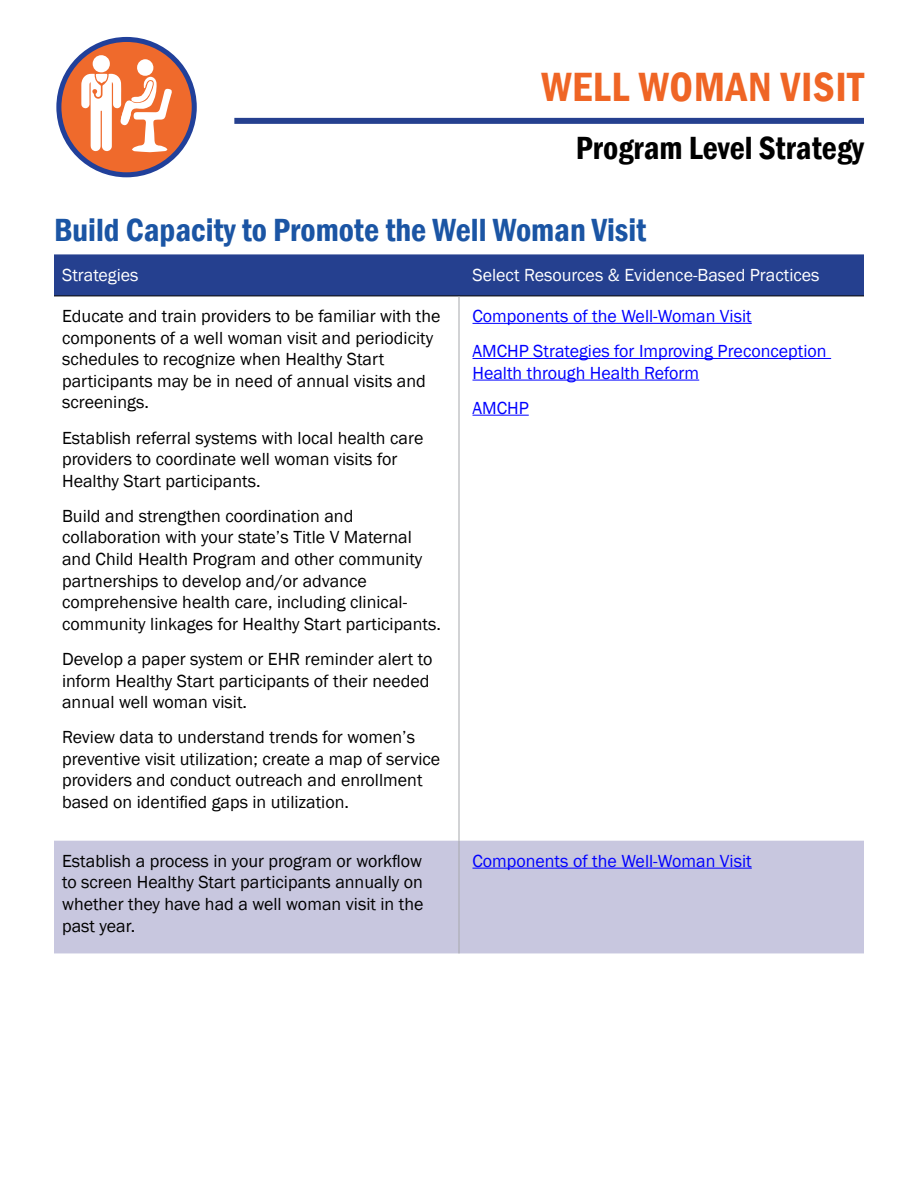
<style>
.page{position:relative;width:918px;height:1188px;background:#fff}
.page>*{position:absolute;margin:0;border:0;box-sizing:border-box;transform-origin:0 0}
.t1{font:600 condensed 42px "Franklin Gothic";letter-spacing:.015em;color:#ef6525}
.table_headings{font:600 condensed 33px "Franklin Gothic";color:#1b55a4}
.t2{font:600 condensed 33px "Franklin Gothic";color:#000}
.t3{font:18px/21.6px "Franklin Gothic";color:#000}
.hyperlinks{font:18px/21.6px "Franklin Gothic";color:#00f}
.t4{font:18px "Franklin Gothic";color:#fff}
</style>
<div class="page">
<div style="left:54px;top:254px;width:810px;height:42px;background:#25408f"></div>
<div style="left:54px;top:841px;width:810px;height:112px;background:#c8c7df"></div>
<hr style="left:54px;top:296px;width:405px;height:1px;background:#000">
<hr style="left:459px;top:296px;width:405px;height:1px;background:#000">
<hr style="left:459px;top:296px;width:1px;height:545px;background:#a7a9ac">
<hr style="left:459px;top:841px;width:1px;height:112px;background:#a7a9ac">
<div style="left:59px;top:39px;width:135px;height:136px;background:#ef6a2c;border-radius:50%"></div>
<div style="left:56px;top:37px;width:141px;height:140px;border:5px solid #21409a;border-radius:50%"></div>
<div style="left:93px;top:55px;width:17px;height:17px;background:#fff;border-radius:50%"></div>
<div style="left:137px;top:59px;width:17px;height:17px;background:#fff;border-radius:50%"></div>
<svg style="left:81px;top:73px;width:91px;height:79px"></svg>
<hr style="left:472px;top:323px;width:280px;height:1px;background:#00f">
<hr style="left:472px;top:358px;width:359px;height:1px;background:#00f">
<hr style="left:472px;top:380px;width:227px;height:1px;background:#00f">
<hr style="left:472px;top:415px;width:57px;height:1px;background:#00f">
<hr style="left:472px;top:868px;width:280px;height:1px;background:#00f">
<div style="left:234px;top:118px;width:630px;height:6px;background:#25408f"></div>
<p class="t1" style="left:541px;top:59px;width:324px">WELL WOMAN VISIT</p>
<p class="t2" style="left:576px;top:126px;width:290px">Program Level Strategy</p>
<p class="table_headings" style="left:54px;top:208px;width:594px">Build Capacity to Promote the Well Woman Visit</p>
<p class="t4" style="left:62px;top:264px;width:78px">Strategies</p>
<p class="t4" style="left:472px;top:264px;width:349px">Select Resources &amp; Evidence-Based Practices</p>
<p class="t3" style="left:62px;top:306px;width:380px">Educate and train providers to be familiar with the components of a well woman visit and periodicity schedules to recognize when Healthy Start participants may be in need of annual visits and screenings.</p>
<p class="t3" style="left:62px;top:427px;width:363px">Establish referral systems with local health care providers to coordinate well woman visits for<br>Healthy Start participants.</p>
<p class="t3" style="left:62px;top:505px;width:380px">Build and strengthen coordination and collaboration with your state’s Title V Maternal and Child Health Program and other community partnerships to develop and/or advance comprehensive health care, including clinical&shy;community linkages for Healthy Start participants.</p>
<p class="t3" style="left:62px;top:649px;width:372px">Develop a paper system or EHR reminder alert to inform Healthy Start participants of their needed annual well woman visit.</p>
<p class="t3" style="left:62px;top:727px;width:380px">Review data to understand trends for women’s preventive visit utilization; create a map of service providers and conduct outreach and enrollment based on identified gaps in utilization.</p>
<p class="hyperlinks" style="left:472px;top:306px;width:281px">Components of the Well-Woman Visit</p>
<p class="hyperlinks" style="left:472px;top:341px;width:356px">AMCHP Strategies for Improving Preconception<br>Health through Health Reform</p>
<p class="hyperlinks" style="left:472px;top:397px;width:58px">AMCHP</p>
<p class="t3" style="left:62px;top:850px;width:363px;text-align:justify">Establish a process in your program or workflow to screen Healthy Start participants annually on whether they have had a well woman visit in the past year.</p>
<p class="hyperlinks" style="left:472px;top:850px;width:281px">Components of the Well-Woman Visit</p>
</div>
